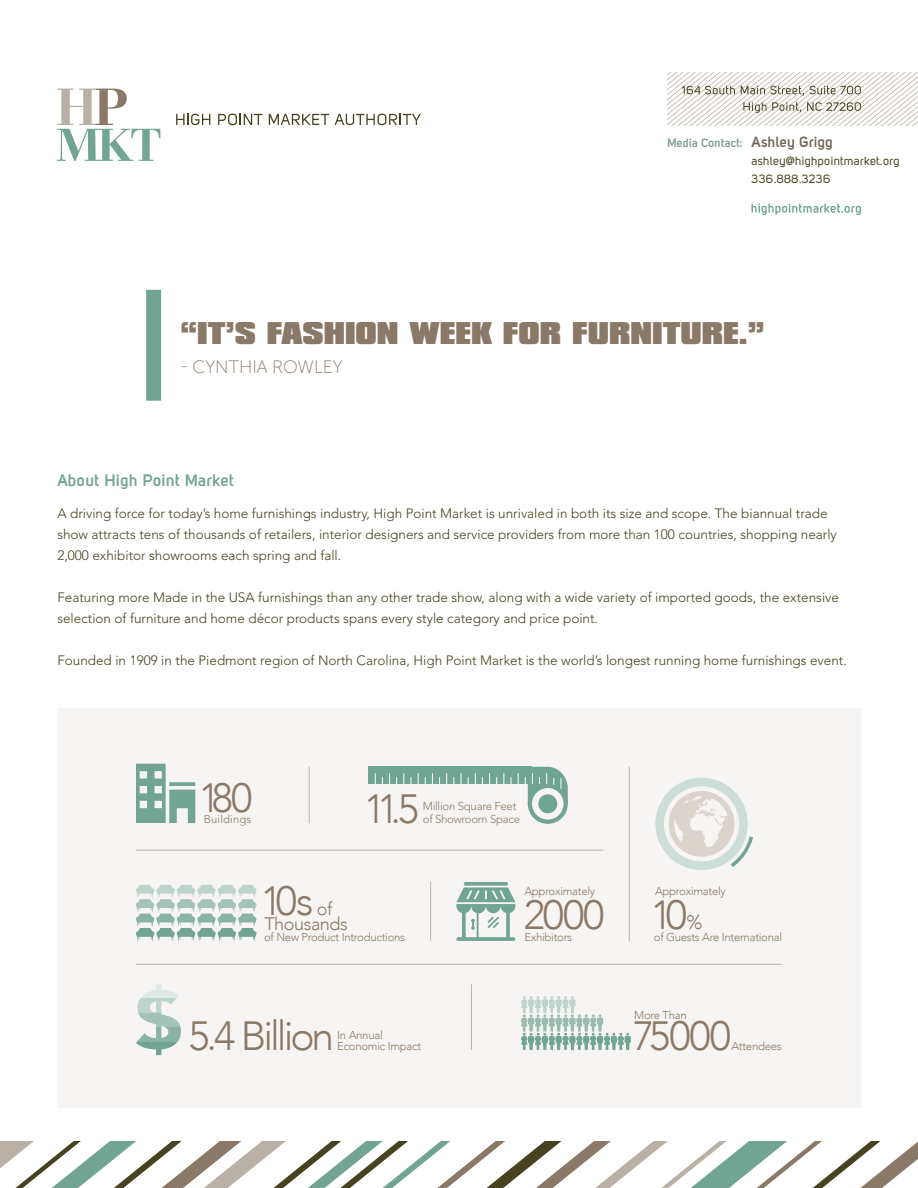
<style>
.page{position:relative;width:918px;height:1188px;background:#fff}
.page>*{position:absolute;margin:0;border:0;box-sizing:border-box;transform-origin:0 0}
.t1{font:300 40.8px "Avenir";letter-spacing:-.075em;color:#8a7966}
.t2{font:900 27px "Compacta BT";color:#8a7966}
.t3{font:300 18.15px/15.1px "Avenir";letter-spacing:-.025em;color:#8a7966}
.t4{font:18px "Museo Sans Rounded 100";color:#8a7966}
.t5{font:700 16.5px "Uni Sans Semi";letter-spacing:.025em;color:#71a492}
.t6{font:300 13.5px/21px "Avenir";color:#47421f}
.t7{font:12px/18px "Uni Sans Regular";letter-spacing:.025em;color:#47421f}
.t8{font:700 12px "Uni Sans Semi";letter-spacing:.01em;color:#7e9d98}
.t9{font:300 11.4px/13px "Avenir";letter-spacing:-.025em;color:#8a7966}
.t10{font:300 11.4px "Avenir";letter-spacing:.01em;color:#8a7966}
.s1{font-size:14.7px;color:#716558}
.s2{font-size:19.5px}
</style>
<div class="page">
<div style="left:57px;top:708px;width:804px;height:400px;background:#f7f5f4"></div>
<svg style="left:0;top:1142px;width:918px;height:46px"></svg>
<svg style="left:668px;top:72px;width:250px;height:53px"></svg>
<svg style="left:57px;top:89px;width:103px;height:72px"></svg>
<svg style="left:176px;top:114px;width:34px;height:11px"></svg>
<svg style="left:218px;top:114px;width:45px;height:11px"></svg>
<svg style="left:269px;top:114px;width:60px;height:11px"></svg>
<svg style="left:335px;top:114px;width:86px;height:11px"></svg>
<svg style="left:752px;top:204px;width:109px;height:11px"></svg>
<svg style="left:136px;top:764px;width:59px;height:59px"></svg>
<div style="left:528px;top:784px;width:40px;height:40px;background:#71a492;border-radius:50%"></div>
<svg style="left:532px;top:788px;width:32px;height:32px"></svg>
<div style="left:368px;top:767px;width:163px;height:17px;background:#71a492"></div>
<svg style="left:525px;top:767px;width:43px;height:47px"></svg>
<div style="left:655px;top:778px;width:93px;height:92px;border:9px solid #ccded7;border-radius:50%"></div>
<svg style="left:669px;top:791px;width:84px;height:79px"></svg>
<svg style="left:136px;top:1041px;width:42px;height:14px"></svg>
<svg style="left:138px;top:1027px;width:43px;height:14px"></svg>
<svg style="left:138px;top:1012px;width:43px;height:15px"></svg>
<svg style="left:137px;top:998px;width:39px;height:14px"></svg>
<svg style="left:141px;top:984px;width:38px;height:14px"></svg>
<svg style="left:136px;top:885px;width:121px;height:56px"></svg>
<svg style="left:521px;top:996px;width:110px;height:54px"></svg>
<svg style="left:456px;top:882px;width:59px;height:59px"></svg>
<hr style="left:136px;top:850px;width:467px;height:1px;background:#bab1a6">
<hr style="left:309px;top:767px;width:1px;height:56px;background:#bab1a6">
<hr style="left:629px;top:767px;width:1px;height:174px;background:#bab1a6">
<hr style="left:430px;top:882px;width:1px;height:59px;background:#bab1a6">
<hr style="left:471px;top:984px;width:1px;height:66px;background:#bab1a6">
<hr style="left:136px;top:964px;width:646px;height:1px;background:#bab1a6">
<div style="left:146px;top:290px;width:15px;height:111px;background:#71a492"></div>
<p class="t8" style="left:668px;top:135px;width:167px">Media Contact: <span class="s1">Ashley Grigg</span></p>
<p class="t7" style="left:752px;top:151px;width:149px">ashley@highpointmarket.org<br>336.888.3236</p>
<h2 class="t2" style="left:180px;top:317px;width:585px">“IT’S FASHION WEEK FOR FURNITURE.”</h2>
<h3 class="t4" style="left:180px;top:357px;width:163px">- CYNTHIA ROWLEY</h3>
<p class="t5" style="left:57px;top:471px;width:178px">About High Point Market</p>
<p class="t6" style="left:57px;top:503px;width:781px">A driving force for today’s home furnishings industry, High Point Market is unrivaled in both its size and scope. The biannual trade show attracts tens of thousands of retailers, interior designers and service providers from more than 100 countries, shopping nearly<br>2,000 exhibitor showrooms each spring and fall.</p>
<p class="t6" style="left:57px;top:587px;width:783px">Featuring more Made in the USA furnishings than any other trade show, along with a wide variety of imported goods, the extensive selection of furniture and home décor products spans every style category and price point.</p>
<p class="t6" style="left:57px;top:650px;width:791px">Founded in 1909 in the Piedmont region of North Carolina, High Point Market is the world’s longest running home furnishings event.</p>
<h1 class="t1" style="left:199px;top:774px;width:55px">180</h1>
<p class="t10" style="left:204px;top:812px;width:49px">Buildings</p>
<h1 class="t1" style="left:364px;top:785px;width:56px">11.5</h1>
<p class="t9" style="left:423px;top:800px;width:99px">Million Square Feet of Showroom Space</p>
<h1 class="t1" style="left:261px;top:877px;width:54px">10s</h1>
<h3 class="t3" style="left:264px;top:901px;width:85px;text-indent:52px">of<br>Thousands</h3>
<p class="t9" style="left:264px;top:931px;width:143px">of New Product Introductions</p>
<p class="t9" style="left:524px;top:884px;width:72px">Approximately</p>
<p class="t9" style="left:524px;top:930px;width:49px">Exhibitors</p>
<h1 class="t1" style="left:524px;top:891px;width:82px">2000</h1>
<h1 class="t1" style="left:188px;top:1012px;width:147px">5.4 Billion</h1>
<p class="t9" style="left:337px;top:1029px;width:85px;line-height:11.1px">In Annual<br>Economic Impact</p>
<p class="t9" style="left:655px;top:884px;width:72px">Approximately</p>
<p class="t9" style="left:654px;top:930px;width:130px">of Guests Are International</p>
<h1 class="t1" style="left:651px;top:891px;width:53px">10<span class="s2">%</span></h1>
<p class="t9" style="left:634px;top:1008px;width:54px">More Than</p>
<h1 class="t1" style="left:633px;top:1012px;width:99px">75000</h1>
<p class="t9" style="left:731px;top:1040px;width:52px">Attendees</p>
</div>
